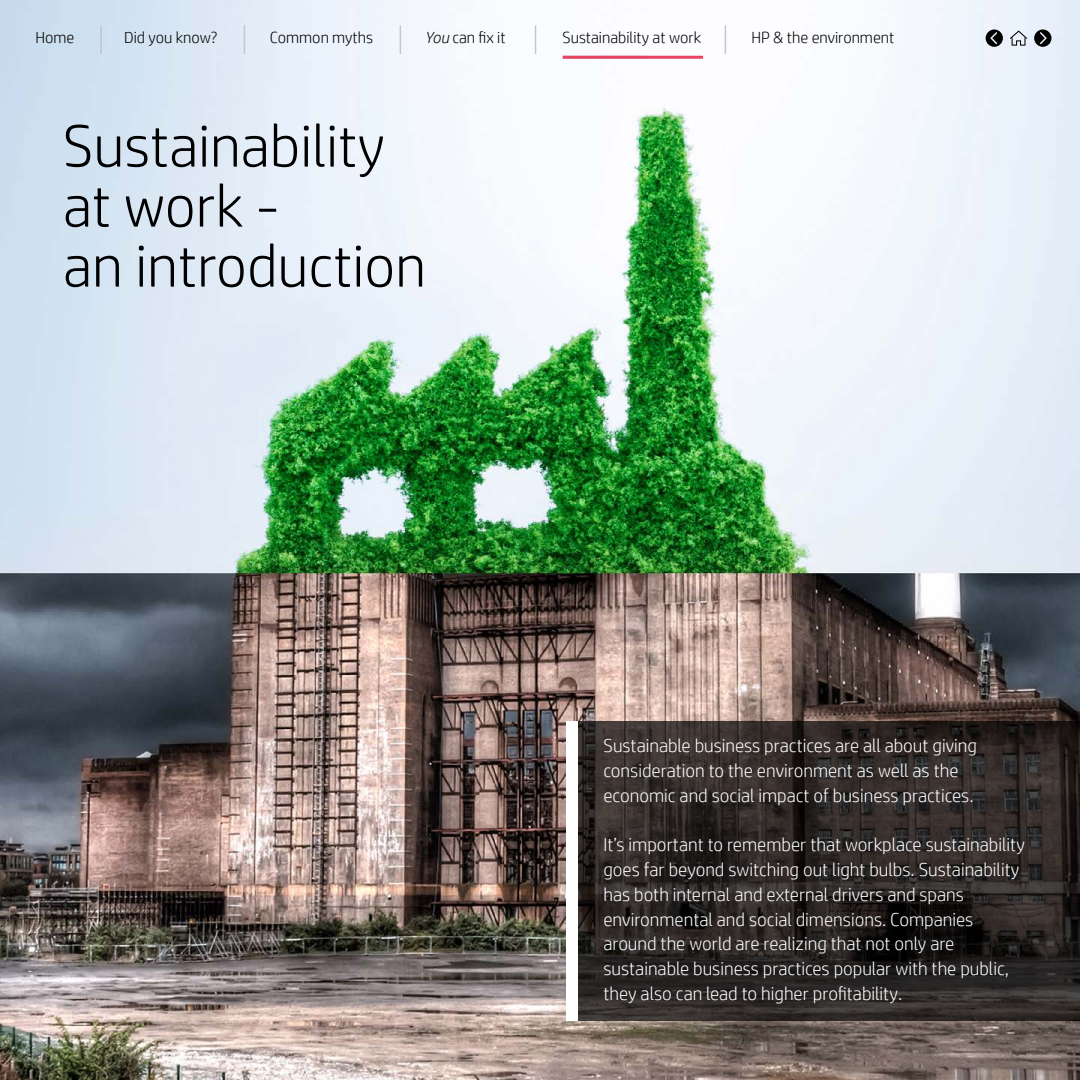
<style>
.page{position:relative;width:1080px;height:1080px;background:#fff}
.page>*{position:absolute;margin:0;border:0;box-sizing:border-box;transform-origin:0 0}
.t1{font:300 60px/60px "HP Simplified";color:#000}
.t2{font:300 18.75px/24.8px "HP Simplified";color:#fff}
.t3{font:300 16.2px "HP Simplified";color:#000}
.s1{font-style:italic}
</style>
<div class="page">
<img style="left:0;top:0;width:1080px;height:1080px">
<svg style="left:577px;top:721px;width:502px;height:300px;background:#2c2725"></svg>
<div style="left:566px;top:721px;width:11px;height:300px;background:#fff"></div>
<svg style="left:1010px;top:31px;width:17px;height:15px"></svg>
<svg style="left:986px;top:30px;width:17px;height:17px"></svg>
<svg style="left:1034px;top:30px;width:17px;height:17px"></svg>
<hr style="left:563px;top:56px;width:140px;height:3px;background:#e84363">
<svg style="left:400px;top:25px;width:1px;height:29px"></svg>
<svg style="left:244px;top:25px;width:1px;height:29px"></svg>
<svg style="left:535px;top:25px;width:1px;height:29px"></svg>
<hr style="left:100px;top:25px;width:2px;height:29px;background:#c5c7c6">
<svg style="left:725px;top:25px;width:1px;height:29px"></svg>
<p class="t3" style="left:35px;top:27px;width:41px">Home</p>
<p class="t3" style="left:124px;top:27px;width:95px">Did you know?</p>
<p class="t3" style="left:270px;top:27px;width:105px">Common myths</p>
<p class="t3" style="left:425px;top:27px;width:82px"><span class="s1">You</span> can fix it</p>
<p class="t3" style="left:562px;top:27px;width:140px">Sustainability at work</p>
<p class="t3" style="left:751px;top:26px;width:145px">HP &amp; the environment</p>
<h1 class="t1" style="left:63px;top:114px;width:365px">Sustainability at work -<br>an introduction</h1>
<p class="t2" style="left:603px;top:733px;width:375px">Sustainable business practices are all about giving consideration to the environment as well as the economic and social impact of business practices.</p>
<p class="t2" style="left:603px;top:832px;width:423px">It’s important to remember that workplace sustainability goes far beyond switching out light bulbs. Sustainability has both internal and external drivers and spans environmental and social dimensions. Companies around the world are realizing that not only are sustainable business practices popular with the public, they also can lead to higher profitability.</p>
</div>
